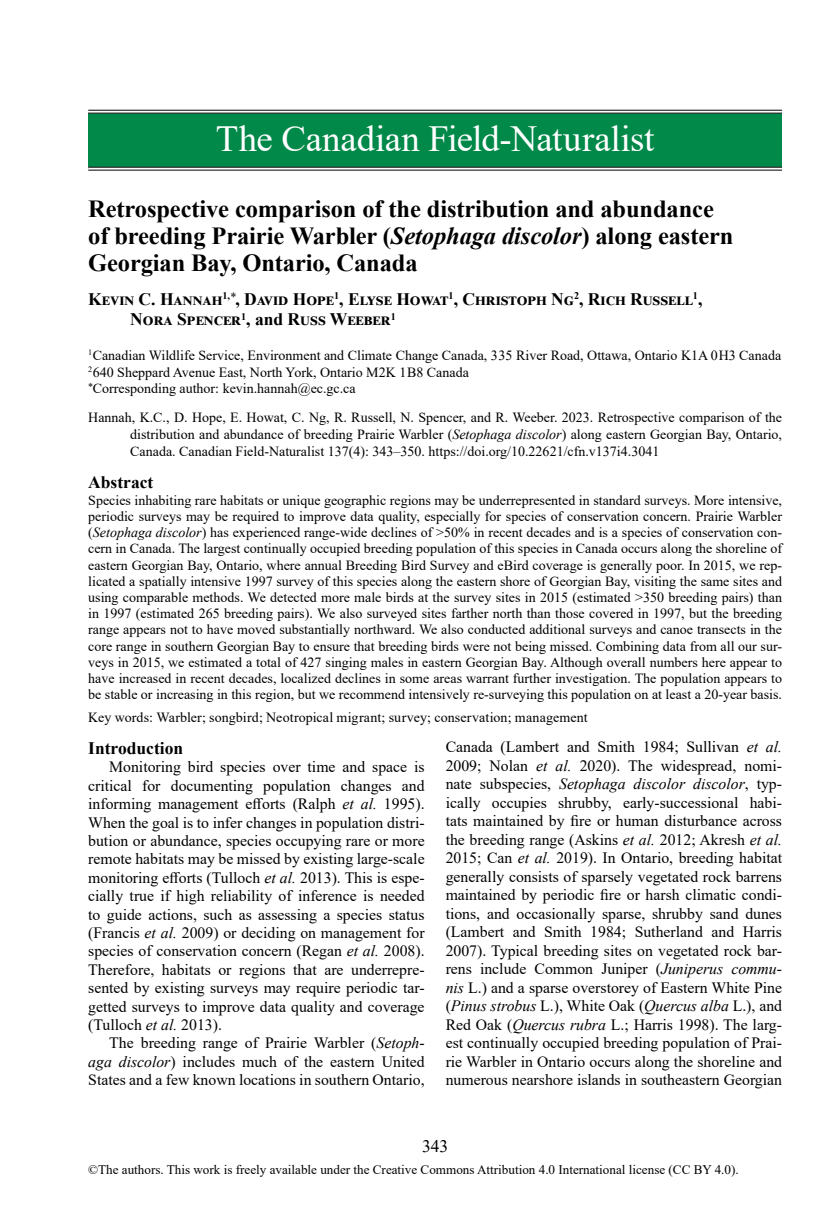
<style>
.page{position:relative;width:835px;height:1213px;background:#fff}
.page>*{position:absolute;margin:0;border:0;box-sizing:border-box;transform-origin:0 0}
.t1{font:36.75px "Times New Roman";letter-spacing:-.01em;color:#fff}
.t2{font:700 24.5px/27.1px "Times New Roman";letter-spacing:-.005em;color:#000}
.t3{font:700 17.5px/20.1px "Times New Roman";color:#000}
.t4{font:17.5px "Times New Roman";color:#000}
.t5{font:15.75px/18.6px "Times New Roman";color:#000;text-align:justify}
.t6{font:14px/16.3px "Times New Roman";color:#000;text-align:justify}
.t7{font:13.12px "Times New Roman";color:#000}
.s1{font-style:italic}
</style>
<div class="page">
<div style="left:88px;top:112px;width:694px;height:57px;background:#008948"></div>
<hr style="left:88px;top:110px;width:694px;height:3px;background:#fff">
<hr style="left:88px;top:110px;width:694px;height:1px;background:#000">
<hr style="left:88px;top:113px;width:694px;height:1px;background:#000">
<hr style="left:88px;top:167px;width:694px;height:3px;background:#fff">
<hr style="left:88px;top:167px;width:694px;height:1px;background:#000">
<hr style="left:88px;top:170px;width:694px;height:1px;background:#000">
<h1 class="t1" style="left:216px;top:113px;width:440px">The Canadian Field-Naturalist</h1>
<h2 class="t2" style="left:88px;top:194px;width:647px">Retrospective comparison of the distribution and abundance of breeding Prairie Warbler (<span class="s1">Setophaga discolor</span>) along eastern<br>Georgian Bay, Ontario, Canada</h2>
<p class="t3" style="left:130px;top:289px;width:574px;text-indent:-42px">Kevin C. Hannah<sup>1,</sup><sup>*</sup>, David Hope<sup>1</sup>, Elyse Howat<sup>1</sup>, Christoph Ng<sup>2</sup>, Rich Russell <sup>1</sup>,<br>Nora Spencer<sup>1</sup>, and Russ Weeber<sup>1</sup></p>
<p class="t6" style="left:88px;top:346px;width:694px;line-height:16.8px;text-align:left"><sup>1</sup>Canadian Wildlife Service, Environment and Climate Change Canada, 335 River Road, Ottawa, Ontario K1A 0H3 Canada<br><sup>2</sup>640 Sheppard Avenue East, North York, Ontario M2K 1B8 Canada<br><sup>*</sup>Corresponding author: kevin.hannah@ec.gc.ca</p>
<p class="t6" style="left:130px;top:409px;width:653px;line-height:16.8px;text-indent:-42px">Hannah, K.C., D. Hope, E. Howat, C. Ng, R. Russell, N. Spencer, and R. Weeber. 2023. Retrospective comparison of the distribution and abundance of breeding Prairie Warbler (<span class="s1">Setophaga discolor</span>) along eastern Georgian Bay, Ontario, Canada. Canadian Field-Naturalist 137(4): 343–350. https://doi.org/10.22621/cfn.v137i4.3041</p>
<p class="t3" style="left:88px;top:472px;width:67px">Abstract</p>
<p class="t6" style="left:88px;top:491px;width:695px">Species inhabiting rare habitats or unique geographic regions may be underrepresented in standard surveys. More intensive, periodic surveys may be required to improve data quality, especially for species of conservation concern. Prairie Warbler (<span class="s1">Setophaga discolor</span>) has experienced range-wide declines of &gt;50% in recent decades and is a species of conservation con&shy;cern in Canada. The largest continually occupied breeding population of this species in Canada occurs along the shoreline of eastern Georgian Bay, Ontario, where annual Breeding Bird Survey and eBird coverage is generally poor. In 2015, we rep&shy;licated a spatially intensive 1997 survey of this species along the eastern shore of Georgian Bay, visiting the same sites and using comparable methods. We detected more male birds at the survey sites in 2015 (estimated &gt;350 breeding pairs) than in 1997 (estimated 265 breeding pairs). We also surveyed sites farther north than those covered in 1997, but the breeding range appears not to have moved substantially northward. We also conducted additional surveys and canoe transects in the core range in southern Georgian Bay to ensure that breeding birds were not being missed. Combining data from all our sur&shy;veys in 2015, we estimated a total of 427 singing males in eastern Georgian Bay. Although overall numbers here appear to have increased in recent decades, localized declines in some areas warrant further investigation. The population appears to be stable or increasing in this region, but we recommend intensively re-surveying this population on at least a 20-year basis.</p>
<p class="t6" style="left:88px;top:708px;width:501px">Key words: Warbler; songbird; Neotropical migrant; survey; conservation; management</p>
<p class="t3" style="left:88px;top:737px;width:96px">Introduction</p>
<p class="t5" style="left:88px;top:757px;width:338px;text-indent:21px">Monitoring bird species over time and space is critical for documenting population changes and informing management efforts (Ralph <span class="s1">et al.</span> 1995).<br>When the goal is to infer changes in population distri&shy;bution or abundance, species occupying rare or more remote habitats may be missed by existing large-scale monitoring efforts (Tulloch <span class="s1">et al.</span> 2013). This is espe&shy;cially true if high reliability of inference is needed to guide actions, such as assessing a species status (Francis <span class="s1">et al.</span> 2009) or deciding on management for species of conservation concern (Regan <span class="s1">et al.</span> 2008).<br>Therefore, habitats or regions that are underrepre&shy;sented by existing surveys may require periodic tar&shy;getted surveys to improve data quality and coverage (Tulloch <span class="s1">et al.</span> 2013).</p>
<p class="t5" style="left:88px;top:1033px;width:338px;text-indent:21px">The breeding range of Prairie Warbler (<span class="s1">Setoph&shy;aga discolor</span>) includes much of the eastern United States and a few known locations in southern Ontario,</p>
<p class="t5" style="left:446px;top:737px;width:338px">Canada (Lambert and Smith 1984; Sullivan <span class="s1">et al.<br></span>2009; Nolan <span class="s1">et al.</span> 2020). The widespread, nomi&shy;nate subspecies, <span class="s1">Setophaga discolor discolor</span>, typ&shy;ically occupies shrubby, early-successional habi&shy;tats maintained by fire or human disturbance across the breeding range (Askins <span class="s1">et al.</span> 2012; Akresh <span class="s1">et al.<br></span>2015; Can <span class="s1">et al.</span> 2019). In Ontario, breeding habitat generally consists of sparsely vegetated rock barrens maintained by periodic fire or harsh climatic condi&shy;tions, and occasionally sparse, shrubby sand dunes (Lambert and Smith 1984; Sutherland and Harris 2007). Typical breeding sites on vegetated rock bar&shy;rens include Common Juniper (<span class="s1">Juniperus commu&shy;nis</span> L.) and a sparse overstorey of Eastern White Pine (<span class="s1">Pinus strobus</span> L.), White Oak (<span class="s1">Quercus alba</span> L.), and Red Oak (<span class="s1">Quercus rubra</span> L.; Harris 1998). The larg&shy;est continually occupied breeding population of Prai&shy;rie Warbler in Ontario occurs along the shoreline and numerous nearshore islands in southeastern Georgian</p>
<p class="t4" style="left:422px;top:1133px;width:28px">343</p>
<p class="t7" style="left:88px;top:1161px;width:652px">©The authors. This work is freely available under the Creative Commons Attribution 4.0 International license (CC BY 4.0).</p>
</div>
